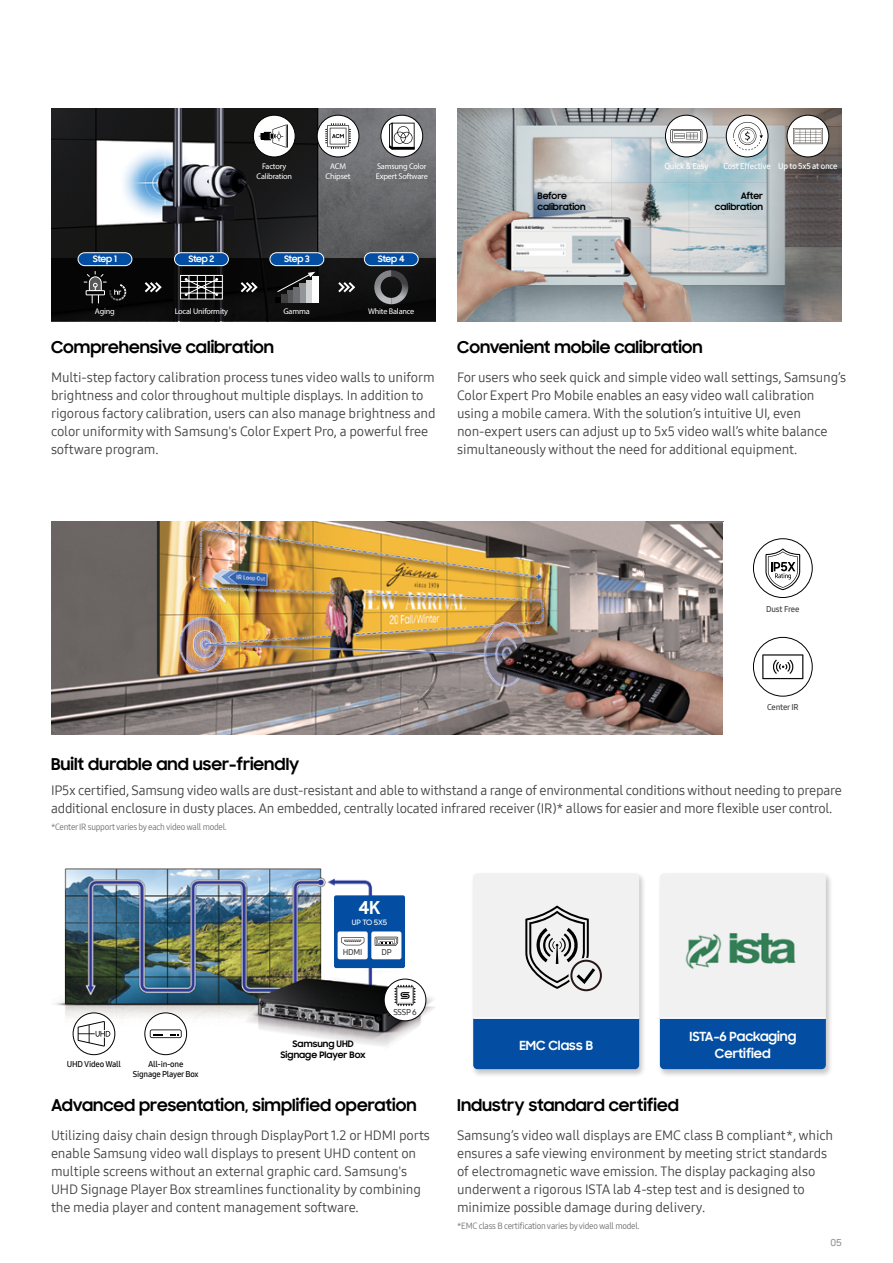
<style>
.page{position:relative;width:893px;height:1263px;background:#fff}
.page>*{position:absolute;margin:0;border:0;box-sizing:border-box;transform-origin:0 0}
.t1{font:700 18px "Samsung Sharp Sans";color:#fff}
.t2{font:700 16.5px "Samsung Sharp Sans";color:#000}
.t3{font:13.5px/18px "Samsung One 400";letter-spacing:-.01em;color:#414042}
.t4{font:700 12.75px/17.2px "Samsung Sharp Sans";color:#fff;text-align:center}
.t5{font:500 9.75px "Samsung Sharp Sans";color:#939598}
.t6{font:9px "Samsung One 400 C";letter-spacing:-.025em;color:#6d6e71}
.t7{font:700 9px/10.8px "Samsung Sharp Sans";color:#000}
.t8{font:700 9px "Samsung Sharp Sans";letter-spacing:-.045em;color:#fff}
.t9{font:8.25px/9.9px "Myriad Pro";letter-spacing:-.025em;color:#fff;text-align:center}
.t10{font:8.25px/9.9px "Samsung One 600";letter-spacing:-.025em;color:#000;text-align:center}
.t11{font:8.25px "Samsung One 600";letter-spacing:-.025em;color:#fff}
.t12{font:8.25px "Samsung One 600";letter-spacing:-.025em;color:#414042}
.t13{font:500 7.5px "Samsung Sharp Sans";letter-spacing:-.025em;color:#fff}
</style>
<div class="page">
<img style="left:51px;top:108px;width:385px;height:150px">
<div style="left:253px;top:115px;width:42px;height:42px;background:#fff;border-radius:50%"></div>
<div style="left:253px;top:115px;width:43px;height:42px;border:1px solid #000;border-radius:50%"></div>
<svg style="left:259px;top:124px;width:29px;height:24px"></svg>
<div style="left:317px;top:115px;width:42px;height:42px;background:#fff;border-radius:50%"></div>
<div style="left:317px;top:115px;width:42px;height:42px;border:1px solid #000;border-radius:50%"></div>
<svg style="left:325px;top:123px;width:26px;height:26px"></svg>
<svg style="left:381px;top:115px;width:42px;height:42px"></svg>
<div style="left:381px;top:115px;width:42px;height:42px;border:1px solid #000;border-radius:50%"></div>
<svg style="left:389px;top:123px;width:26px;height:26px"></svg>
<div style="left:51px;top:258px;width:385px;height:63px;background:#0b0b0b"></div>
<svg style="left:374px;top:270px;width:34px;height:34px"></svg>
<div style="left:312px;top:277px;width:6px;height:26px;background:#fff"></div>
<svg style="left:276px;top:272px;width:39px;height:31px"></svg>
<svg style="left:83px;top:271px;width:43px;height:32px"></svg>
<svg style="left:182px;top:277px;width:39px;height:20px"></svg>
<div style="left:180px;top:275px;width:43px;height:24px;border:1px solid #fff"></div>
<hr style="left:180px;top:281px;width:43px;height:1px;background:#fff">
<hr style="left:180px;top:287px;width:43px;height:1px;background:#fff">
<hr style="left:180px;top:293px;width:43px;height:1px;background:#fff">
<svg style="left:185px;top:275px;width:33px;height:24px"></svg>
<div style="left:78px;top:253px;width:54px;height:13px;background:#034ea2;border-radius:7px"></div>
<div style="left:78px;top:252px;width:54px;height:14px;border:1px solid #fff;border-radius:7px"></div>
<div style="left:175px;top:253px;width:53px;height:13px;background:#034ea2;border-radius:7px"></div>
<div style="left:174px;top:252px;width:55px;height:14px;border:1px solid #fff;border-radius:7px"></div>
<div style="left:270px;top:253px;width:54px;height:13px;background:#034ea2;border-radius:7px"></div>
<div style="left:270px;top:252px;width:54px;height:14px;border:1px solid #fff;border-radius:7px"></div>
<div style="left:364px;top:253px;width:54px;height:13px;background:#034ea2;border-radius:7px"></div>
<div style="left:364px;top:252px;width:55px;height:14px;border:1px solid #fff;border-radius:7px"></div>
<svg style="left:145px;top:282px;width:17px;height:10px"></svg>
<svg style="left:241px;top:282px;width:17px;height:10px"></svg>
<svg style="left:338px;top:282px;width:17px;height:10px"></svg>
<img style="left:457px;top:108px;width:385px;height:213px">
<div style="left:665px;top:115px;width:42px;height:42px;background:#fff;border-radius:50%"></div>
<div style="left:665px;top:115px;width:43px;height:42px;border:1px solid #000;border-radius:50%"></div>
<svg style="left:670px;top:129px;width:32px;height:14px"></svg>
<svg style="left:726px;top:115px;width:42px;height:42px"></svg>
<div style="left:726px;top:115px;width:42px;height:42px;border:1px solid #000;border-radius:50%"></div>
<svg style="left:733px;top:122px;width:30px;height:28px"></svg>
<div style="left:787px;top:115px;width:42px;height:42px;background:#fff;border-radius:50%"></div>
<div style="left:787px;top:115px;width:42px;height:42px;border:1px solid #000;border-radius:50%"></div>
<svg style="left:793px;top:128px;width:30px;height:16px"></svg>
<img style="left:55px;top:868px;width:380px;height:188px">
<img style="left:65px;top:869px;width:256px;height:134px">
<div style="left:384px;top:979px;width:42px;height:42px;background:#fff;border-radius:50%"></div>
<div style="left:384px;top:979px;width:42px;height:42px;border:1px solid #000;border-radius:50%"></div>
<svg style="left:394px;top:985px;width:22px;height:21px"></svg>
<div style="left:334px;top:895px;width:71px;height:73px;background:#034ea2;border-radius:2px"></div>
<div style="left:338px;top:931px;width:30px;height:28px;background:#fff;border-radius:2px"></div>
<div style="left:371px;top:931px;width:30px;height:28px;background:#fff;border-radius:2px"></div>
<svg style="left:341px;top:937px;width:23px;height:8px"></svg>
<svg style="left:375px;top:937px;width:23px;height:9px"></svg>
<svg style="left:73px;top:1013px;width:42px;height:42px"></svg>
<div style="left:73px;top:1012px;width:42px;height:43px;border:1px solid #000;border-radius:50%"></div>
<svg style="left:78px;top:1021px;width:32px;height:26px"></svg>
<div style="left:145px;top:1013px;width:42px;height:42px;background:#fff;border-radius:50%"></div>
<div style="left:144px;top:1012px;width:43px;height:43px;border:1px solid #000;border-radius:50%"></div>
<svg style="left:150px;top:1029px;width:32px;height:9px"></svg>
<img style="left:51px;top:522px;width:672px;height:212px">
<div style="left:753px;top:538px;width:60px;height:60px;border:1px solid #000;border-radius:50%"></div>
<svg style="left:765px;top:548px;width:35px;height:42px"></svg>
<div style="left:753px;top:637px;width:60px;height:59px;border:1px solid #000;border-radius:50%"></div>
<svg style="left:762px;top:654px;width:41px;height:25px"></svg>
<div style="left:471px;top:872px;width:175px;height:206px;background:#000;opacity:.22"></div>
<div style="left:473px;top:873px;width:166px;height:196px;background:#f1f1f2;border-radius:4px"></div>
<div style="left:473px;top:1019px;width:166px;height:50px;background:#034ea2"></div>
<svg style="left:525px;top:905px;width:77px;height:86px"></svg>
<hr style="left:473px;top:1017px;width:166px;height:2px;background:#fff">
<div style="left:658px;top:872px;width:175px;height:206px;background:#000;opacity:.22"></div>
<div style="left:660px;top:873px;width:166px;height:196px;background:#f1f1f2;border-radius:4px"></div>
<div style="left:660px;top:1019px;width:166px;height:50px;background:#034ea2"></div>
<img style="left:685px;top:933px;width:111px;height:36px">
<hr style="left:660px;top:1017px;width:166px;height:2px;background:#fff">
<p class="t9" style="left:256px;top:161px;width:37px">Factory<br>Calibration</p>
<p class="t9" style="left:326px;top:161px;width:26px">ACM<br>Chipset</p>
<p class="t9" style="left:376px;top:161px;width:53px;text-align:left">Samsung Color<br>Expert Software</p>
<p class="t8" style="left:93px;top:252px;width:26px">Step 1</p>
<p class="t8" style="left:189px;top:252px;width:27px">Step 2</p>
<p class="t8" style="left:284px;top:252px;width:27px">Step 3</p>
<p class="t8" style="left:378px;top:252px;width:28px">Step 4</p>
<p class="t9" style="left:95px;top:306px;width:21px">Aging</p>
<p class="t9" style="left:175px;top:306px;width:55px">Local Uniformity</p>
<p class="t9" style="left:283px;top:306px;width:28px">Gamma</p>
<p class="t9" style="left:368px;top:306px;width:48px">White Balance</p>
<p class="t2" style="left:51px;top:335px;width:225px">Comprehensive calibration</p>
<p class="t3" style="left:51px;top:368px;width:386px">Multi-step factory calibration process tunes video walls to uniform brightness and color throughout multiple displays. In addition to rigorous factory calibration, users can also manage brightness and color uniformity with Samsung's Color Expert Pro, a powerful free software program.</p>
<p class="t11" style="left:664px;top:160px;width:46px">Quick &amp; Easy</p>
<p class="t11" style="left:723px;top:160px;width:116px">Cost Effective Up to 5x5 at once</p>
<p class="t7" style="left:537px;top:190px;width:50px">Before calibration</p>
<p class="t7" style="left:715px;top:190px;width:50px;text-align:right">After calibration</p>
<p class="t2" style="left:457px;top:335px;width:247px">Convenient mobile calibration</p>
<p class="t3" style="left:457px;top:368px;width:391px">For users who seek quick and simple video wall settings, Samsung’s Color Expert Pro Mobile enables an easy video wall calibration using a mobile camera. With the solution’s intuitive UI, even non-expert users can adjust up to 5x5 video wall’s white balance simultaneously without the need for additional equipment.</p>
<p class="t2" style="left:51px;top:752px;width:250px">Built durable and user-friendly</p>
<p class="t12" style="left:766px;top:603px;width:35px">Dust Free</p>
<p class="t12" style="left:767px;top:702px;width:33px">Center IR</p>
<p class="t3" style="left:51px;top:781px;width:792px">IP5x certified, Samsung video walls are dust-resistant and able to withstand a range of environmental conditions without needing to prepare additional enclosure in dusty places. An embedded, centrally located infrared receiver (IR)* allows for easier and more flexible user control.</p>
<p class="t6" style="left:51px;top:820px;width:177px">*Center IR support varies by each video wall model.</p>
<p class="t10" style="left:67px;top:1059px;width:56px">UHD Video Wall</p>
<p class="t10" style="left:133px;top:1059px;width:67px">All-in-one<br>Signage Player Box</p>
<h1 class="t1" style="left:359px;top:894px;width:23px">4K</h1>
<p class="t13" style="left:352px;top:917px;width:37px">UP TO 5X5</p>
<p class="t12" style="left:343px;top:947px;width:21px">HDMI</p>
<p class="t12" style="left:381px;top:947px;width:12px">DP</p>
<p class="t7" style="left:281px;top:1038px;width:86px;text-align:center">Samsung UHD<br>Signage Player Box</p>
<p class="t12" style="left:393px;top:1007px;width:25px">SSSP 6</p>
<p class="t2" style="left:51px;top:1093px;width:367px">Advanced presentation, simplified operation</p>
<p class="t3" style="left:51px;top:1126px;width:381px">Utilizing daisy chain design through DisplayPort 1.2 or HDMI ports enable Samsung video wall displays to present UHD content on multiple screens without an external graphic card. Samsung's UHD Signage Player Box streamlines functionality by combining the media player and content management software.</p>
<p class="t4" style="left:519px;top:1036px;width:75px">EMC Class B</p>
<p class="t4" style="left:689px;top:1027px;width:108px">ISTA-6 Packaging<br>Certified</p>
<p class="t2" style="left:457px;top:1093px;width:223px">Industry standard certified</p>
<p class="t3" style="left:457px;top:1126px;width:378px">Samsung’s video wall displays are EMC class B compliant*, which ensures a safe viewing environment by meeting strict standards of electromagnetic wave emission. The display packaging also underwent a rigorous ISTA lab 4-step test and is designed to minimize possible damage during delivery.</p>
<p class="t6" style="left:457px;top:1220px;width:184px">*EMC class B certification varies by video wall model.</p>
<p class="t5" style="left:831px;top:1235px;width:13px">05</p>
</div>
